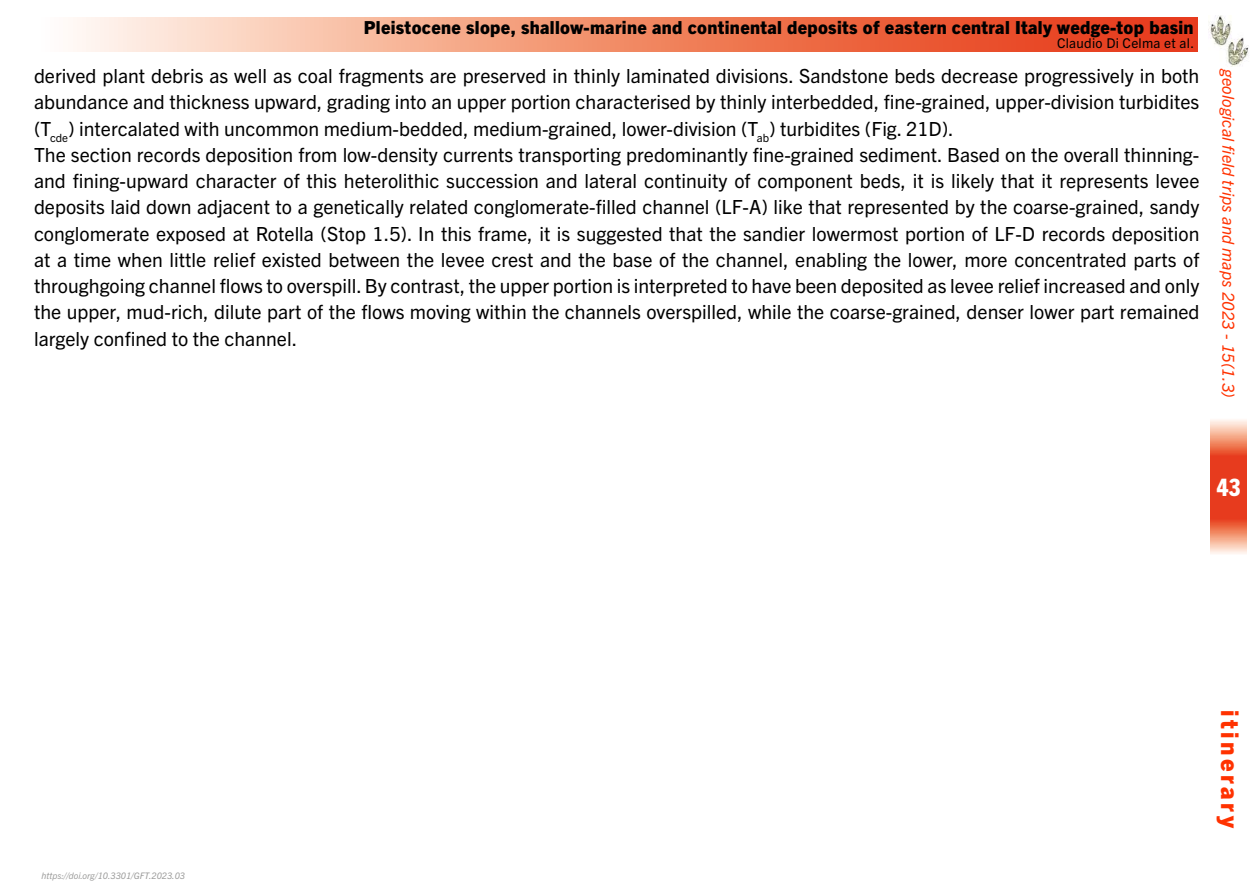
<style>
.page{position:relative;width:1259px;height:893px;background:#fff}
.page>*{position:absolute;margin:0;border:0;box-sizing:border-box;transform-origin:0 0}
.t1{font:800 24px "Trade Gothic Next LT Pro";letter-spacing:.15em;color:#ff3200}
.t2{font:800 condensed 24px "Trade Gothic Next LT Pro";color:#fff}
.t3{font:19.5px/26.2px "Trade Gothic Next LT Pro";color:#000}
.t4{font:800 18px "Trade Gothic Next LT Pro";letter-spacing:.02em;color:#000}
.t5{font:italic 16.5px "Trade Gothic Next LT Pro";letter-spacing:.01em;color:#ff3200}
.t6{font:13.5px "Trade Gothic Next LT Pro";letter-spacing:.02em;color:#000}
.t7{font:italic 9px "Trade Gothic Next LT Pro";color:#9d9d9c}
</style>
<div class="page">
<img style="left:1208px;top:16px;width:41px;height:51px">
<svg style="left:73px;top:17px;width:1124px;height:34px;background:#f18d6f"></svg>
<svg style="left:1210px;top:420px;width:37px;height:134px;background:#ed6f52"></svg>
<p class="t4" style="left:364px;top:15px;width:831px">Pleistocene slope, shallow-marine and continental deposits of eastern central Italy wedge-top basin</p>
<p class="t6" style="left:1057px;top:33px;width:139px">Claudio Di Celma et al.</p>
<p class="t3" style="left:34px;top:62px;width:1167px">derived plant debris as well as coal fragments are preserved in thinly laminated divisions. Sandstone beds decrease progressively in both abundance and thickness upward, grading into an upper portion characterised by thinly interbedded, fine-grained, upper-division turbidites (T<sub>cde</sub>) intercalated with uncommon medium-bedded, medium-grained, lower-division (T<sub>ab</sub>) turbidites (Fig. 21D).<br>The section records deposition from low-density currents transporting predominantly fine-grained sediment. Based on the overall thinning&shy;and fining-upward character of this heterolithic succession and lateral continuity of component beds, it is likely that it represents levee deposits laid down adjacent to a genetically related conglomerate-filled channel (LF-A) like that represented by the coarse-grained, sandy conglomerate exposed at Rotella (Stop 1.5). In this frame, it is suggested that the sandier lowermost portion of LF-D records deposition at a time when little relief existed between the levee crest and the base of the channel, enabling the lower, more concentrated parts of throughgoing channel flows to overspill. By contrast, the upper portion is interpreted to have been deposited as levee relief increased and only the upper, mud-rich, dilute part of the flows moving within the channels overspilled, while the coarse-grained, denser lower part remained largely confined to the channel.</p>
<p class="t5" style="left:1240px;top:69px;width:331px;rotate:90deg">geological field trips and maps 2023 - 15(1.3)</p>
<p class="t2" style="left:1216px;top:471px;width:25px">43</p>
<p class="t7" style="left:41px;top:870px;width:145px">https://doi.org/10.3301/GFT.2023.03</p>
<p class="t1" style="left:1246px;top:710px;width:121px;rotate:90deg">itinerary</p>
</div>
